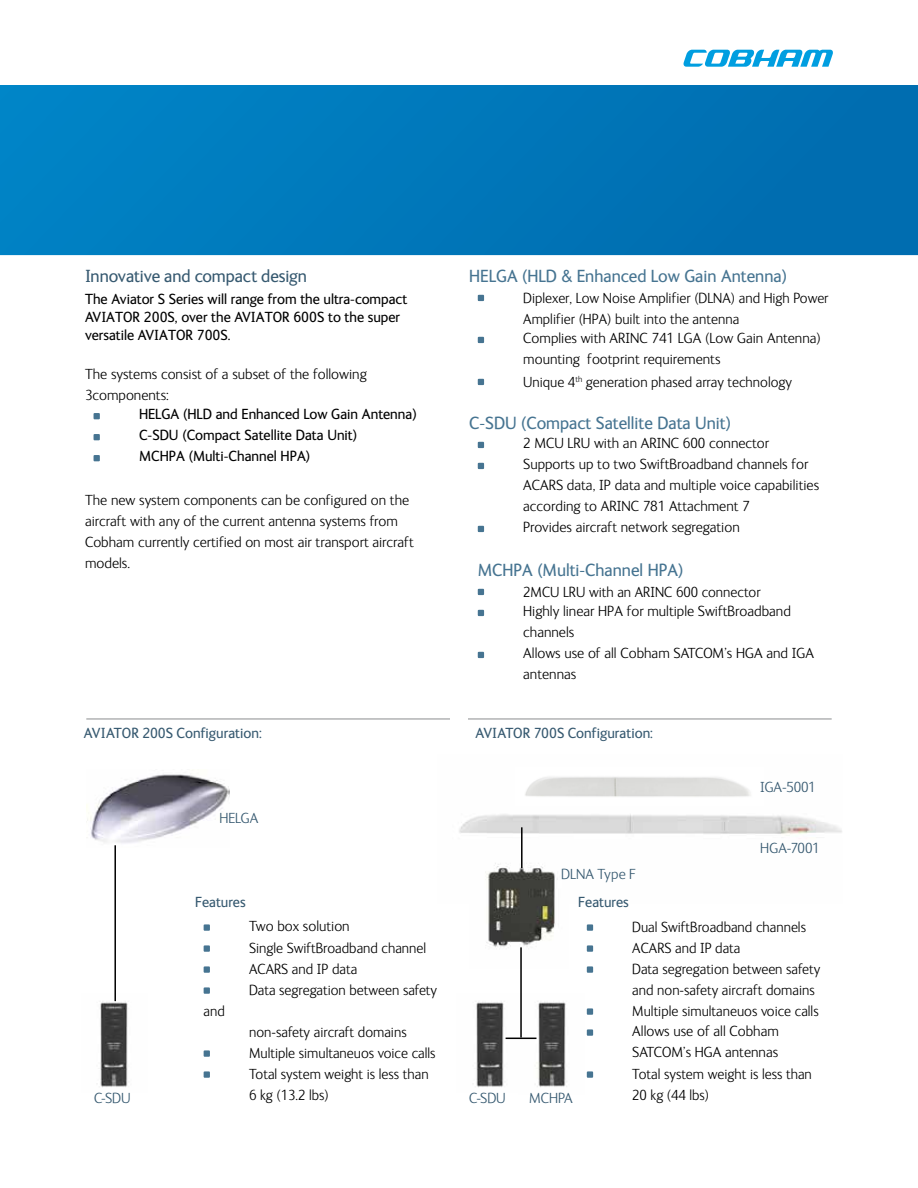
<style>
.page{position:relative;width:918px;height:1188px;background:#fff}
.page>*{position:absolute;margin:0;border:0;box-sizing:border-box;transform-origin:0 0}
.t1{font:18px "FS Ingrid";color:#467491}
.t2{font:18px "FS Ingrid";letter-spacing:-.005em;color:#365970}
.t3{font:300 15px/21px "FS Ingrid";color:#000}
.t4{font:15px/18px "FS Ingrid";color:#000}
.t5{font:15px "FS Ingrid";letter-spacing:.005em;color:#365970}
.t6{font:300 15px "FS Ingrid";color:#365970}
</style>
<div class="page">
<div style="left:204px;top:924px;width:6px;height:7px;background:#467491"></div>
<div style="left:204px;top:945px;width:6px;height:7px;background:#467491"></div>
<div style="left:204px;top:966px;width:6px;height:7px;background:#467491"></div>
<div style="left:204px;top:987px;width:6px;height:7px;background:#467491"></div>
<div style="left:204px;top:1050px;width:6px;height:7px;background:#467491"></div>
<div style="left:204px;top:1071px;width:6px;height:7px;background:#467491"></div>
<div style="left:0;top:85px;width:918px;height:170px;background:#0077ba"></div>
<svg style="left:683px;top:50px;width:150px;height:17px"></svg>
<svg style="left:94px;top:413px;width:6px;height:6px"></svg>
<svg style="left:94px;top:434px;width:6px;height:6px"></svg>
<svg style="left:94px;top:455px;width:6px;height:6px"></svg>
<hr style="left:86px;top:718px;width:364px;height:2px;background:#b1b3b4">
<hr style="left:468px;top:718px;width:364px;height:2px;background:#b1b3b4">
<svg style="left:478px;top:295px;width:6px;height:6px"></svg>
<svg style="left:478px;top:337px;width:6px;height:6px"></svg>
<svg style="left:478px;top:379px;width:6px;height:6px"></svg>
<svg style="left:478px;top:442px;width:6px;height:6px"></svg>
<svg style="left:478px;top:463px;width:6px;height:6px"></svg>
<svg style="left:478px;top:526px;width:6px;height:6px"></svg>
<svg style="left:478px;top:589px;width:6px;height:6px"></svg>
<svg style="left:478px;top:610px;width:6px;height:6px"></svg>
<svg style="left:478px;top:652px;width:6px;height:6px"></svg>
<img style="left:86px;top:770px;width:143px;height:73px">
<img style="left:459px;top:814px;width:383px;height:22px">
<img style="left:485px;top:863px;width:73px;height:84px">
<hr style="left:521px;top:827px;width:2px;height:41px;background:#000">
<img style="left:476px;top:1001px;width:43px;height:87px">
<img style="left:519px;top:1001px;width:48px;height:86px">
<hr style="left:520px;top:947px;width:2px;height:91px;background:#000">
<div style="left:587px;top:924px;width:6px;height:7px;background:#467491"></div>
<div style="left:587px;top:945px;width:6px;height:7px;background:#467491"></div>
<div style="left:587px;top:966px;width:6px;height:7px;background:#467491"></div>
<div style="left:587px;top:1008px;width:6px;height:7px;background:#467491"></div>
<div style="left:587px;top:1029px;width:6px;height:7px;background:#467491"></div>
<div style="left:587px;top:1071px;width:6px;height:7px;background:#467491"></div>
<img style="left:100px;top:1001px;width:28px;height:87px">
<hr style="left:506px;top:1038px;width:30px;height:1px;background:#000">
<hr style="left:114px;top:845px;width:2px;height:156px;background:#000">
<img style="left:525px;top:777px;width:226px;height:20px">
<p class="t2" style="left:85px;top:266px;width:224px">Innovative and compact design</p>
<p class="t4" style="left:85px;top:290px;width:324px">The Aviator S Series will range from the ultra-compact<br>AVIATOR 200S, over the AVIATOR 600S to the super versatile AVIATOR 700S.</p>
<p class="t3" style="left:85px;top:364px;width:283px">The systems consist of a subset of the following<br>3components:</p>
<p class="t4" style="left:139px;top:404px;width:279px;line-height:21px">HELGA (HLD and Enhanced Low Gain Antenna)<br>C-SDU (Compact Satellite Data Unit)<br>MCHPA (Multi-Channel HPA)</p>
<p class="t3" style="left:85px;top:490px;width:330px">The new system components can be configured on the aircraft with any of the current antenna systems from Cobham currently certified on most air transport aircraft models.</p>
<p class="t1" style="left:469px;top:266px;width:319px">HELGA (HLD &amp; Enhanced Low Gain Antenna)</p>
<p class="t3" style="left:523px;top:287px;width:307px">Diplexer, Low Noise Amplifier (DLNA) and High Power<br>Amplifier (HPA) built into the antenna</p>
<p class="t3" style="left:523px;top:328px;width:299px">Complies with ARINC 741 LGA (Low Gain Antenna) mounting footprint requirements</p>
<p class="t3" style="left:523px;top:371px;width:270px">Unique 4<sup>th</sup> generation phased array technology</p>
<p class="t1" style="left:469px;top:413px;width:263px">C-SDU (Compact Satellite Data Unit)</p>
<p class="t3" style="left:523px;top:433px;width:297px">2 MCU LRU with an ARINC 600 connector Supports up to two SwiftBroadband channels for ACARS data, IP data and multiple voice capabilities according to ARINC 781 Attachment 7<br>Provides aircraft network segregation</p>
<p class="t1" style="left:478px;top:560px;width:207px">MCHPA (Multi-Channel HPA)</p>
<p class="t3" style="left:523px;top:582px;width:269px;line-height:19.5px">2MCU LRU with an ARINC 600 connector<br>Highly linear HPA for multiple SwiftBroadband</p>
<p class="t3" style="left:523px;top:622px;width:292px">channels<br>Allows use of all Cobham SATCOM’s HGA and IGA antennas</p>
<p class="t5" style="left:84px;top:725px;width:179px">AVIATOR 200S Configuration:</p>
<p class="t5" style="left:475px;top:725px;width:179px">AVIATOR 700S Configuration:</p>
<p class="t6" style="left:760px;top:779px;width:57px">IGA-5001</p>
<p class="t6" style="left:220px;top:811px;width:40px">HELGA</p>
<p class="t6" style="left:760px;top:840px;width:61px">HGA-7001</p>
<p class="t6" style="left:561px;top:866px;width:76px">DLNA Type F</p>
<p class="t5" style="left:195px;top:894px;width:52px">Features</p>
<p class="t5" style="left:578px;top:894px;width:52px">Features</p>
<p class="t3" style="left:249px;top:915px;width:179px;line-height:22.5px">Two box solution<br>Single SwiftBroadband channel</p>
<p class="t3" style="left:249px;top:959px;width:189px">ACARS and IP data<br>Data segregation between safety</p>
<p class="t3" style="left:632px;top:917px;width:189px">Dual SwiftBroadband channels<br>ACARS and IP data<br>Data segregation between safety and non-safety aircraft domains<br>Multiple simultaneuos voice calls</p>
<p class="t3" style="left:632px;top:1021px;width:148px">Allows use of all Cobham<br>SATCOM’s HGA antennas</p>
<p class="t3" style="left:632px;top:1064px;width:181px">Total system weight is less than</p>
<p class="t3" style="left:204px;top:1001px;width:23px">and</p>
<p class="t3" style="left:249px;top:1022px;width:188px">non-safety aircraft domains<br>Multiple simultaneuos voice calls<br>Total system weight is less than<br>6 kg (13.2 lbs)</p>
<p class="t6" style="left:94px;top:1090px;width:38px">C-SDU</p>
<p class="t3" style="left:632px;top:1085px;width:78px">20 kg (44 lbs)</p>
<p class="t6" style="left:469px;top:1090px;width:38px">C-SDU</p>
<p class="t6" style="left:529px;top:1090px;width:45px">MCHPA</p>
</div>
